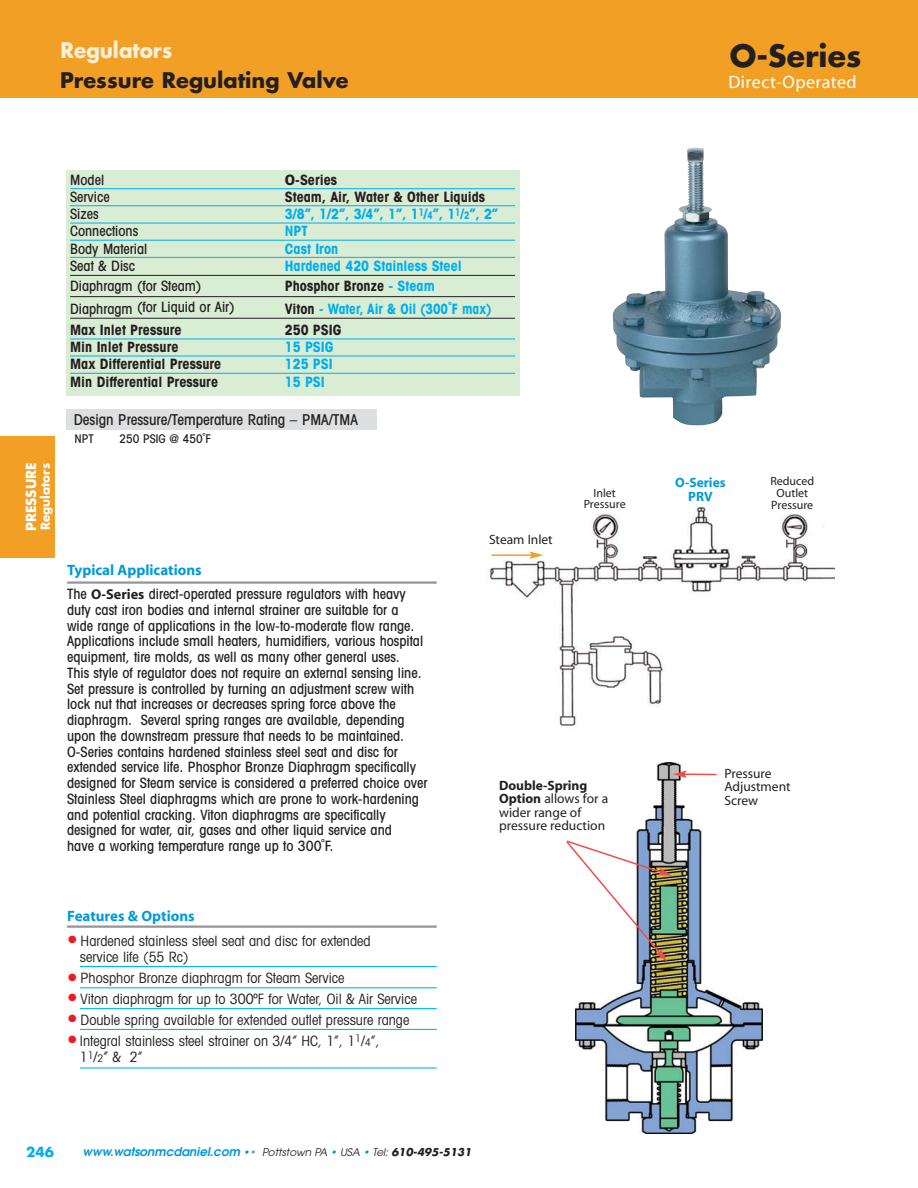
<style>
.page{position:relative;width:918px;height:1188px;background:#fff}
.page>*{position:absolute;margin:0;border:0;box-sizing:border-box;transform-origin:0 0}
.t1{font:700 30px "Futura";color:#231f20}
.t2{font:700 21px "Futura";color:#231f20}
.t3{font:700 21px "Futura";color:#fef0da;scale:.95 1}
.t4{font:18px "Myriad";letter-spacing:.025em;color:#fff}
.t5{font:500 condensed 15px "Avant Garde";color:#231f20}
.t6{font:700 15px "Myriad";color:#009ad9}
.t7{font:500 condensed 14.25px/15.8px "Avant Garde";color:#231f20}
.t8{font:condensed 14.25px/16.5px "Avant Garde";color:#231f20}
.t9{font:700 condensed 14.25px "Avant Garde";color:#231f20}
.t10{font:700 condensed 14.25px "Avant Garde";color:#00aeef}
.t11{font:700 condensed 14.25px "Avant Garde";color:#00aeef;scale:.95 1}
.t12{font:700 condensed 14.25px "Avant Garde";color:#231f20;scale:1.2 1}
.t13{font:13.5px/13.5px "Myriad";color:#231f20}
.t14{font:700 13.5px/13.5px "Myriad";color:#009ad9;text-align:center}
.t15{font:700 13.5px "Futura";color:#fff}
.t16{font:700 13.5px "Futura";color:#00aeef}
.t17{font:italic 600 12px "Avant Garde";color:#009ad9}
.t18{font:12px/12px "Myriad";color:#231f20;text-align:center}
.t19{font:500 condensed 12px "Avant Garde";color:#231f20}
.t20{font:700 12px "Futura";color:#fff}
.s1{font-size:10.5px}
.s2{color:#00aeef}
.s3{color:#231f20}
.s4{font-family:"Myriad";font-weight:700;font-stretch:normal}
.s5{font-weight:700;font-size:21px;color:#ed1c24}
.s6{font-weight:700}
.s7{font-weight:400;font-size:10.5px}
.s8{font-weight:400;font-size:10.5px;color:#939598}
.s9{font-weight:400;font-size:10.5px;color:#231f20}
.s10{font-family:"Futura";font-weight:700;font-size:10.5px;color:#231f20}
</style>
<div class="page">
<div style="left:0;top:436px;width:54px;height:121px;background:#f1a025"></div>
<div style="left:66px;top:170px;width:454px;height:225px;background:#d9ecd4"></div>
<hr style="left:70px;top:188px;width:445px;height:1px;background:#00aeef">
<hr style="left:70px;top:205px;width:445px;height:1px;background:#00aeef">
<hr style="left:70px;top:223px;width:445px;height:1px;background:#00aeef">
<hr style="left:70px;top:240px;width:445px;height:1px;background:#00aeef">
<hr style="left:70px;top:257px;width:445px;height:1px;background:#00aeef">
<hr style="left:70px;top:275px;width:445px;height:1px;background:#231f20">
<hr style="left:70px;top:296px;width:445px;height:1px;background:#231f20">
<hr style="left:70px;top:318px;width:445px;height:1px;background:#231f20">
<hr style="left:70px;top:339px;width:445px;height:1px;background:#00aeef">
<hr style="left:70px;top:356px;width:445px;height:1px;background:#00aeef">
<hr style="left:70px;top:373px;width:445px;height:1px;background:#00aeef">
<hr style="left:67px;top:926px;width:370px;height:2px;background:#939598">
<hr style="left:80px;top:966px;width:357px;height:1px;background:#00b9f2">
<hr style="left:80px;top:987px;width:357px;height:1px;background:#00b9f2">
<hr style="left:80px;top:1008px;width:357px;height:1px;background:#00b9f2">
<hr style="left:80px;top:1029px;width:357px;height:1px;background:#00b9f2">
<hr style="left:80px;top:1067px;width:357px;height:2px;background:#00b9f2">
<hr style="left:67px;top:581px;width:370px;height:3px;background:#939598">
<div style="left:66px;top:409px;width:310px;height:21px;background:#dedfe0"></div>
<div style="left:0;top:0;width:918px;height:98px;background:#f1a025"></div>
<img style="left:613px;top:147px;width:168px;height:279px">
<img style="left:575px;top:762px;width:187px;height:371px">
<svg style="left:566px;top:839px;width:106px;height:123px"></svg>
<img style="left:489px;top:506px;width:346px;height:220px">
<hr style="left:492px;top:554px;width:40px;height:2px;background:#f1a025">
<svg style="left:529px;top:551px;width:14px;height:8px"></svg>
<hr style="left:684px;top:773px;width:32px;height:2px;background:#f04c4a">
<svg style="left:673px;top:771px;width:14px;height:7px"></svg>
<h2 class="t3" style="left:61px;top:41px;width:119px">Regulators</h2>
<h2 class="t2" style="left:60px;top:70px;width:290px">Pressure Regulating Valve</h2>
<p class="t4" style="left:728px;top:75px;width:130px">Direct-Operated</p>
<h1 class="t1" style="left:730px;top:42px;width:133px">O-Series</h1>
<p class="t7" style="left:70px;top:173px;width:36px">Model</p>
<p class="t12" style="left:285px;top:175px;width:45px">O-Series</p>
<p class="t7" style="left:70px;top:190px;width:41px">Service</p>
<p class="t9" style="left:285px;top:192px;width:202px">Steam, Air, Water &amp; Other Liquids</p>
<p class="t7" style="left:70px;top:208px;width:30px">Sizes</p>
<p class="t10" style="left:285px;top:209px;width:215px">3/8”, 1/2”, 3/4”, 1”, 1<sup>1</sup>/<span class="s1">4</span>”, 1<sup>1</sup>/<span class="s1">2</span>”, 2”</p>
<p class="t7" style="left:70px;top:225px;width:70px">Connections</p>
<p class="t10" style="left:285px;top:226px;width:24px">NPT</p>
<p class="t7" style="left:70px;top:242px;width:79px">Body Material</p>
<p class="t10" style="left:285px;top:243px;width:55px">Cast Iron</p>
<p class="t7" style="left:70px;top:259px;width:66px">Seat &amp; Disc</p>
<p class="t10" style="left:285px;top:260px;width:178px">Hardened 420 Stainless Steel</p>
<p class="t7" style="left:70px;top:279px;width:133px">Diaphragm (for Steam)</p>
<p class="t9" style="left:285px;top:280px;width:152px">Phosphor Bronze <span class="s2">- Steam</span></p>
<p class="t7" style="left:70px;top:301px;width:166px">Diaphragm (for Liquid or Air)</p>
<p class="t11" style="left:285px;top:303px;width:219px"><span class="s3">Viton</span> - Water, Air &amp; Oil (300˚F max)</p>
<p class="t9" style="left:70px;top:325px;width:113px">Max Inlet Pressure</p>
<p class="t9" style="left:285px;top:325px;width:58px">250 PSIG</p>
<p class="t9" style="left:70px;top:342px;width:110px">Min Inlet Pressure</p>
<p class="t10" style="left:285px;top:342px;width:50px">15 PSIG</p>
<p class="t9" style="left:70px;top:359px;width:153px">Max Differential Pressure</p>
<p class="t10" style="left:285px;top:359px;width:49px">125 PSI</p>
<p class="t9" style="left:70px;top:376px;width:150px">Min Differential Pressure</p>
<p class="t10" style="left:285px;top:376px;width:42px">15 PSI</p>
<p class="t15" style="left:25px;top:531px;width:71px;rotate:-90deg">PRESSURE</p>
<p class="t20" style="left:40px;top:530px;width:69px;rotate:-90deg">Regulators</p>
<p class="t5" style="left:74px;top:414px;width:286px">Design Pressure/Temperature Rating – PMA/TMA</p>
<p class="t19" style="left:75px;top:434px;width:21px">NPT</p>
<p class="t19" style="left:120px;top:434px;width:93px">250 PSIG @ 450˚F</p>
<p class="t6" style="left:67px;top:564px;width:136px">Typical Applications</p>
<p class="t7" style="left:67px;top:588px;width:362px">The <span class="s4">O-Series</span> direct-operated pressure regulators with heavy duty cast iron bodies and internal strainer are suitable for a wide range of applications in the low-to-moderate flow range.<br>Applications include small heaters, humidifiers, various hospital equipment, tire molds, as well as many other general uses.<br>This style of regulator does not require an external sensing line.<br>Set pressure is controlled by turning an adjustment screw with lock nut that increases or decreases spring force above the diaphragm. Several spring ranges are available, depending upon the downstream pressure that needs to be maintained.<br>O-Series contains hardened stainless steel seat and disc for extended service life. Phosphor Bronze Diaphragm specifically designed for Steam service is considered a preferred choice over Stainless Steel diaphragms which are prone to work-hardening and potential cracking. Viton diaphragms are specifically designed for water, air, gases and other liquid service and<br>have a working temperature range up to 300˚F.</p>
<p class="t6" style="left:67px;top:910px;width:129px">Features &amp; Options</p>
<p class="t8" style="left:80px;top:934px;width:292px;text-indent:-13px"><span class="s5">•</span> Hardened stainless steel seat and disc for extended service life (55 Rc)</p>
<p class="t8" style="left:67px;top:971px;width:279px"><span class="s5">•</span> Phosphor Bronze diaphragm for Steam Service</p>
<p class="t8" style="left:67px;top:992px;width:351px"><span class="s5">•</span> Viton diaphragm for up to 300ºF for Water, Oil &amp; Air Service</p>
<p class="t8" style="left:67px;top:1013px;width:344px"><span class="s5">•</span> Double spring available for extended outlet pressure range</p>
<p class="t8" style="left:80px;top:1034px;width:301px;text-indent:-13px"><span class="s5">•</span> Integral stainless steel strainer on 3/4” HC, 1”, 1<sup>1</sup>/<span class="s1">4</span>”,<br>1<sup>1</sup>/<span class="s1">2</span>” &amp; 2”</p>
<p class="t13" style="left:489px;top:534px;width:65px">Steam Inlet</p>
<p class="t18" style="left:584px;top:489px;width:44px;line-height:10.5px">Inlet<br>Pressure</p>
<p class="t18" style="left:770px;top:476px;width:45px">Reduced<br>Outlet<br>Pressure</p>
<p class="t14" style="left:675px;top:477px;width:52px">O-Series<br>PRV</p>
<p class="t13" style="left:499px;top:780px;width:111px"><span class="s6">Double-Spring<br>Option</span> allows for a wider range of pressure reduction</p>
<p class="t13" style="left:724px;top:768px;width:68px">Pressure<br>Adjustment<br>Screw</p>
<p class="t16" style="left:26px;top:1146px;width:29px">246</p>
<p class="t17" style="left:83px;top:1148px;width:391px">www.watsonmcdaniel.com <span class="s7">•</span><span class="s8">•</span> <span class="s9">Pottstown PA</span> <span class="s7">•</span> <span class="s9">USA</span> <span class="s7">•</span> <span class="s9">Tel:</span> <span class="s10">610-495-5131</span></p>
</div>
